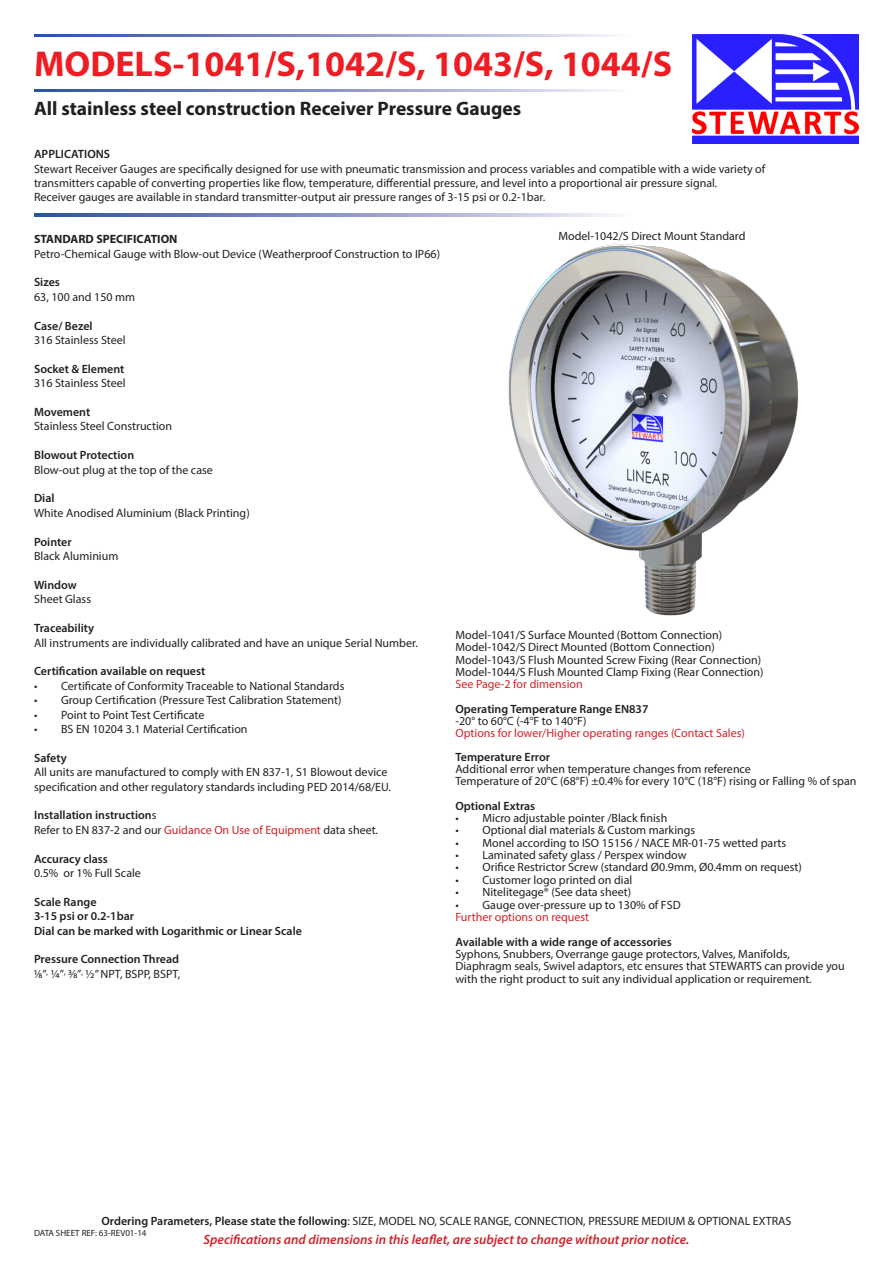
<style>
.page{position:relative;width:893px;height:1263px;background:#fff}
.page>*{position:absolute;margin:0;border:0;box-sizing:border-box;transform-origin:0 0}
.t1{font:700 36px "Myriad Pro";color:#ee1d23}
.t2{font:700 19.5px "Myriad Pro";color:#231f20}
.t3{font:italic 600 13.5px "Myriad Pro";color:#d1232a}
.t4{font:12px/14.4px "Myriad Pro";color:#231f20}
.t5{font:600 12px "Myriad Pro";color:#231f20}
.t6{font:12px "Myriad Pro";color:#d1232a}
.t7{font:700 12px "Myriad Pro";color:#231f20}
.t8{font:9px "Myriad Pro";color:#231f20}
.s1{font-weight:400}
.s2{color:#d1232a}
.s3{font-weight:600}
</style>
<div class="page">
<svg style="left:34px;top:34px;width:577px;height:2px"></svg>
<svg style="left:34px;top:90px;width:577px;height:2px"></svg>
<img style="left:693px;top:34px;width:166px;height:109px">
<svg style="left:34px;top:214px;width:577px;height:2px"></svg>
<img style="left:508px;top:244px;width:291px;height:372px">
<h1 class="t1" style="left:34px;top:41px;width:640px">MODELS-1041/S,1042/S, 1043/S, 1044/S</h1>
<p class="t2" style="left:34px;top:96px;width:489px">All stainless steel construction Receiver Pressure Gauges</p>
<p class="t5" style="left:34px;top:147px;width:78px">APPLICATIONS</p>
<p class="t4" style="left:34px;top:161px;width:733px">Stewart Receiver Gauges are specifically designed for use with pneumatic transmission and process variables and compatible with a wide variety of transmitters capable of converting properties like flow, temperature, differential pressure, and level into a proportional air pressure signal.</p>
<p class="t4" style="left:34px;top:190px;width:513px">Receiver gauges are available in standard transmitter-output air pressure ranges of 3-15 psi or 0.2-1bar.</p>
<p class="t7" style="left:34px;top:231px;width:145px">STANDARD SPECIFICATION</p>
<p class="t4" style="left:34px;top:246px;width:407px">Petro-Chemical Gauge with Blow-out Device (Weatherproof Construction to IP66)</p>
<p class="t5" style="left:34px;top:275px;width:27px">Sizes</p>
<p class="t4" style="left:34px;top:289px;width:103px">63, 100 and 150 mm</p>
<p class="t5" style="left:34px;top:318px;width:60px">Case/ Bezel</p>
<p class="t4" style="left:34px;top:333px;width:93px">316 Stainless Steel</p>
<p class="t5" style="left:34px;top:361px;width:92px">Socket &amp; Element</p>
<p class="t4" style="left:34px;top:376px;width:93px">316 Stainless Steel</p>
<p class="t5" style="left:34px;top:404px;width:58px">Movement</p>
<p class="t4" style="left:34px;top:419px;width:140px">Stainless Steel Construction</p>
<p class="t5" style="left:34px;top:448px;width:102px">Blowout Protection</p>
<p class="t4" style="left:34px;top:462px;width:180px">Blow-out plug at the top of the case</p>
<p class="t5" style="left:34px;top:491px;width:22px">Dial</p>
<p class="t4" style="left:34px;top:505px;width:217px">White Anodised Aluminium (Black Printing)</p>
<p class="t5" style="left:34px;top:534px;width:39px">Pointer</p>
<p class="t4" style="left:34px;top:549px;width:86px">Black Aluminium</p>
<p class="t5" style="left:34px;top:577px;width:44px">Window</p>
<p class="t4" style="left:34px;top:592px;width:58px">Sheet Glass</p>
<p class="t5" style="left:34px;top:620px;width:62px">Traceability</p>
<p class="t4" style="left:34px;top:635px;width:385px">All instruments are individually calibrated and have an unique Serial Number.</p>
<p class="t5" style="left:34px;top:664px;width:173px">Certification available on request</p>
<p class="t4" style="left:34px;top:678px;width:312px">• Certificate of Conformity Traceable to National Standards</p>
<p class="t4" style="left:34px;top:693px;width:309px">• Group Certification (Pressure Test Calibration Statement)</p>
<p class="t4" style="left:34px;top:707px;width:172px">• Point to Point Test Certificate</p>
<p class="t4" style="left:34px;top:721px;width:215px">• BS EN 10204 3.1 Material Certification</p>
<p class="t5" style="left:34px;top:750px;width:34px">Safety</p>
<p class="t4" style="left:34px;top:765px;width:355px">All units are manufactured to comply with EN 837-1, S1 Blowout device</p>
<p class="t4" style="left:34px;top:779px;width:358px">specification and other regulatory standards including PED 2014/68/EU.</p>
<p class="t5" style="left:34px;top:808px;width:124px">Installation instruction<span class="s1">s</span></p>
<p class="t4" style="left:34px;top:822px;width:346px">Refer to EN 837-2 and our <span class="s2">Guidance On Use of Equipment</span> data sheet.</p>
<p class="t4" style="left:34px;top:851px;width:108px"><span class="s3">Accuracy class<br></span>0.5% or 1% Full Scale</p>
<p class="t5" style="left:34px;top:894px;width:64px">Scale Range</p>
<p class="t5" style="left:34px;top:908px;width:101px">3-15 psi or 0.2-1bar</p>
<p class="t5" style="left:34px;top:923px;width:269px">Dial can be marked with Logarithmic or Linear Scale</p>
<p class="t5" style="left:34px;top:952px;width:147px">Pressure Connection Thread</p>
<p class="t4" style="left:34px;top:966px;width:148px">1/8”, ¼”, 3/8”, 1/2” NPT, BSPP, BSPT,</p>
<p class="t4" style="left:559px;top:229px;width:188px">Model-1042/S Direct Mount Standard</p>
<p class="t4" style="left:455px;top:627px;width:268px">Model-1041/S Surface Mounted (Bottom Connection)</p>
<p class="t4" style="left:455px;top:640px;width:261px">Model-1042/S Direct Mounted (Bottom Connection)</p>
<p class="t4" style="left:455px;top:652px;width:307px">Model-1043/S Flush Mounted Screw Fixing (Rear Connection)</p>
<p class="t4" style="left:455px;top:665px;width:310px">Model-1044/S Flush Mounted Clamp Fixing (Rear Connection)</p>
<p class="t6" style="left:455px;top:677px;width:129px">See Page-2 for dimension</p>
<p class="t5" style="left:455px;top:701px;width:194px">Operating Temperature Range EN837</p>
<p class="t4" style="left:455px;top:713px;width:133px">-20° to 60°C (-4°F to 140°F)</p>
<p class="t6" style="left:455px;top:725px;width:291px">Options for lower/Higher operating ranges (Contact Sales)</p>
<p class="t5" style="left:455px;top:749px;width:96px">Temperature Error</p>
<p class="t4" style="left:455px;top:761px;width:297px">Additional error when temperature changes from reference</p>
<p class="t4" style="left:455px;top:773px;width:403px">Temperature of 20°C (68°F) ±0.4% for every 10°C (18°F) rising or Falling % of span</p>
<p class="t5" style="left:455px;top:798px;width:81px">Optional Extras</p>
<p class="t4" style="left:455px;top:810px;width:213px">• Micro adjustable pointer /Black finish</p>
<p class="t4" style="left:455px;top:823px;width:241px">• Optional dial materials &amp; Custom markings</p>
<p class="t4" style="left:455px;top:835px;width:332px">• Monel according to ISO 15156 / NACE MR-01-75 wetted parts</p>
<p class="t4" style="left:455px;top:848px;width:233px">• Laminated safety glass / Perspex window</p>
<p class="t4" style="left:455px;top:860px;width:348px">• Orifice Restrictor Screw (standard Ø0.9mm, Ø0.4mm on request)</p>
<p class="t4" style="left:455px;top:872px;width:178px">• Customer logo printed on dial</p>
<p class="t4" style="left:455px;top:885px;width:177px">• Nitelitegage® (See data sheet)</p>
<p class="t4" style="left:455px;top:897px;width:227px">• Gauge over-pressure up to 130% of FSD</p>
<p class="t6" style="left:455px;top:909px;width:135px">Further options on request</p>
<p class="t5" style="left:455px;top:934px;width:218px">Available with a wide range of accessories</p>
<p class="t4" style="left:455px;top:947px;width:336px">Syphons, Snubbers, Overrange gauge protectors, Valves, Manifolds,</p>
<p class="t4" style="left:455px;top:960px;width:391px;line-height:12.3px">Diaphragm seals, Swivel adaptors, etc ensures that STEWARTS can provide you with the right product to suit any individual application or requirement.</p>
<p class="t4" style="left:101px;top:1214px;width:692px"><span class="s3">Ordering Parameters, Please state the following</span>: SIZE, MODEL NO, SCALE RANGE, CONNECTION, PRESSURE MEDIUM &amp; OPTIONAL EXTRAS</p>
<p class="t8" style="left:34px;top:1227px;width:114px">DATA SHEET REF: 63-REV01-14</p>
<p class="t3" style="left:204px;top:1231px;width:487px">Specifications and dimensions in this leaflet, are subject to change without prior notice.</p>
</div>
